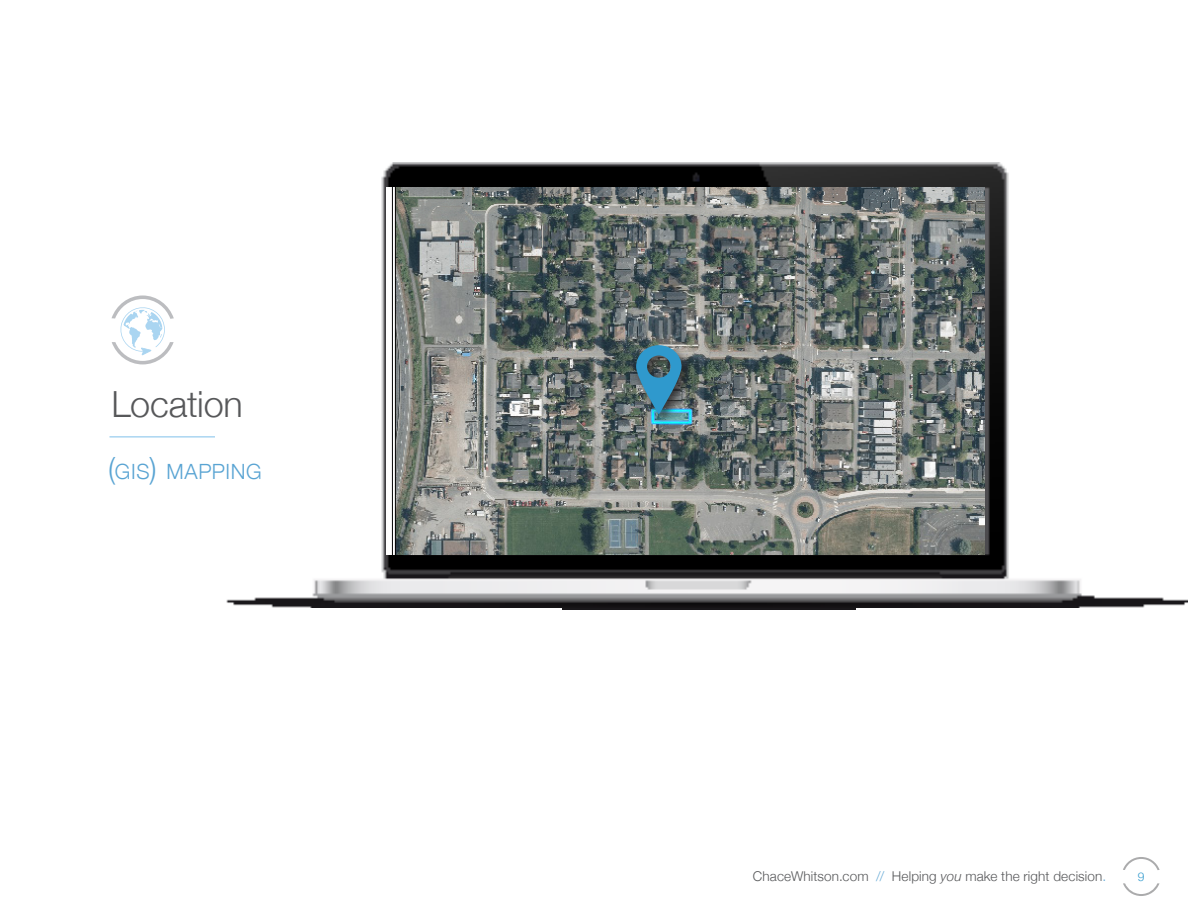
<style>
.page{position:relative;width:1188px;height:918px;background:#fff}
.page>*{position:absolute;margin:0;border:0;box-sizing:border-box;transform-origin:0 0}
.t1{font:300 36px "Helvetica Neue";letter-spacing:-.005em;color:#57585a}
.t2{font:300 21px "Helvetica Neue";letter-spacing:.03em;color:#59a4d3}
.t3{font:300 13.5px "Helvetica Neue";letter-spacing:.01em;color:#57585a}
.t4{font:300 12px "Helvetica Neue";color:#2f99cd}
.s1{font-size:30px}
.s2{color:#62a8d5}
.s3{font-style:italic}
</style>
<div class="page">
<svg style="left:1123px;top:857px;width:37px;height:13px"></svg>
<svg style="left:1123px;top:883px;width:37px;height:13px"></svg>
<hr style="left:110px;top:436px;width:105px;height:2px;background:#aad5f1">
<svg style="left:112px;top:296px;width:62px;height:68px"></svg>
<img style="left:226px;top:162px;width:962px;height:448px">
<img style="left:387px;top:188px;width:597px;height:367px">
<div style="left:633px;top:342px;width:61px;height:84px;background:#231f20;opacity:.75"></div>
<svg style="left:636px;top:345px;width:46px;height:69px;background:#43809b"></svg>
<p class="t1" style="left:112px;top:375px;width:133px">Location</p>
<p class="t2" style="left:108px;top:454px;width:155px"><span class="s1">(</span>GIS<span class="s1">)</span> MAPPING</p>
<p class="t3" style="left:753px;top:865px;width:355px">ChaceWhitson.com <span class="s2">//</span> Helping <span class="s3">you</span> make the right decision<span class="s2">.</span></p>
<p class="t4" style="left:1138px;top:867px;width:8px">9</p>
</div>
